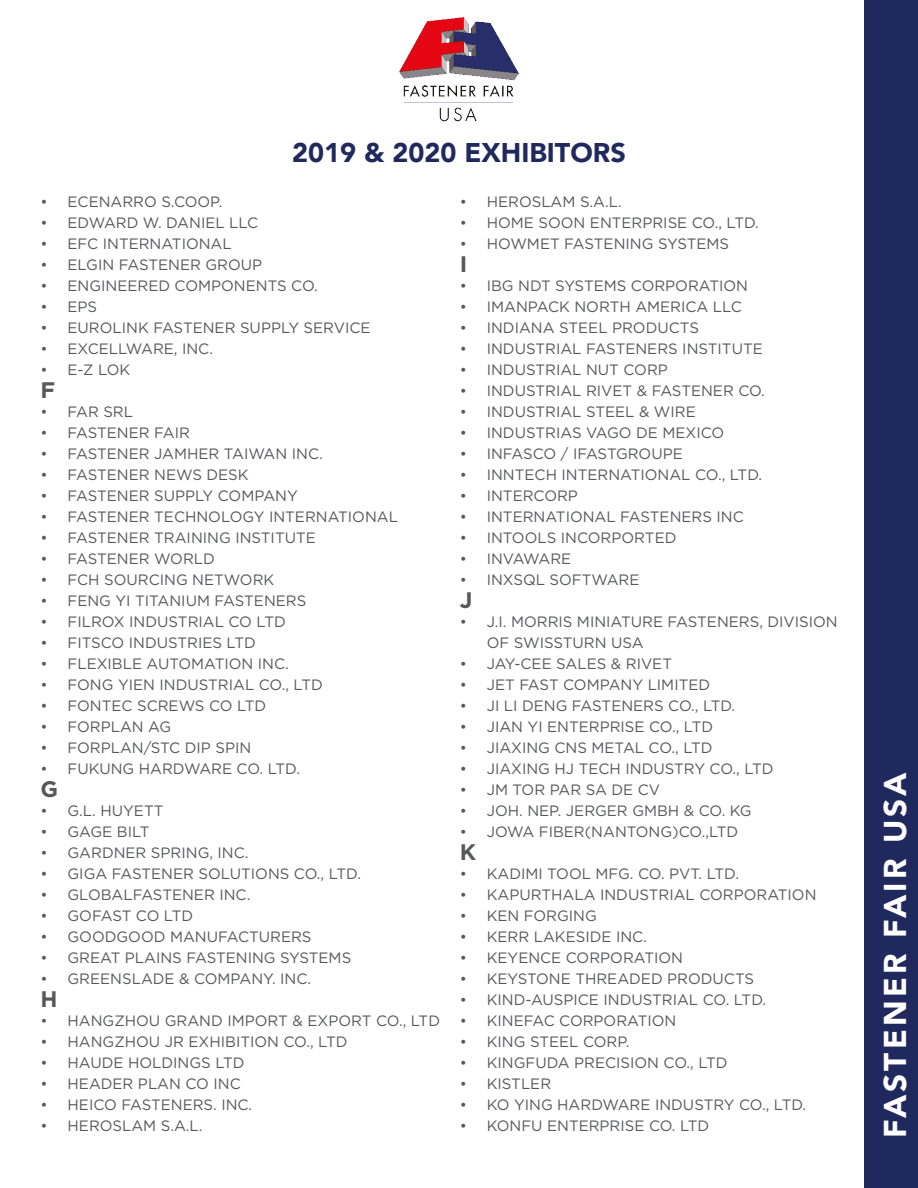
<style>
.page{position:relative;width:918px;height:1188px;background:#fff}
.page>*{position:absolute;margin:0;border:0;box-sizing:border-box;transform-origin:0 0}
.t1{font:900 31.5px "Avenir";letter-spacing:.1em;color:#fff}
.t2{font:900 27px "Avenir";color:#20295d}
.IPX_Bullet{font:700 22.5px "Gotham";color:#57585a}
.t3{font:15px/21px "Gotham";color:#57585a}
</style>
<div class="page">
<div style="left:864px;top:0;width:54px;height:1188px;background:#20295d"></div>
<img style="left:399px;top:17px;width:120px;height:104px">
<h2 class="t2" style="left:292px;top:130px;width:335px">2019 &amp; 2020 EXHIBITORS</h2>
<p class="t3" style="left:41px;top:191px;width:183px">• ECENARRO S.COOP.</p>
<p class="t3" style="left:41px;top:212px;width:219px">• EDWARD W. DANIEL LLC</p>
<p class="t3" style="left:41px;top:233px;width:193px">• EFC INTERNATIONAL</p>
<p class="t3" style="left:41px;top:254px;width:223px">• ELGIN FASTENER GROUP</p>
<p class="t3" style="left:41px;top:275px;width:279px">• ENGINEERED COMPONENTS CO.</p>
<p class="t3" style="left:41px;top:296px;width:58px">• EPS</p>
<p class="t3" style="left:41px;top:317px;width:332px">• EUROLINK FASTENER SUPPLY SERVICE</p>
<p class="t3" style="left:41px;top:338px;width:174px">• EXCELLWARE, INC.</p>
<p class="t3" style="left:41px;top:359px;width:91px">• E-Z LOK</p>
<p class="IPX_Bullet" style="left:41px;top:375px;width:16px">F</p>
<p class="t3" style="left:41px;top:401px;width:94px">• FAR SRL</p>
<p class="t3" style="left:41px;top:422px;width:151px">• FASTENER FAIR</p>
<p class="t3" style="left:41px;top:443px;width:284px">• FASTENER JAMHER TAIWAN INC.</p>
<p class="t3" style="left:41px;top:464px;width:210px">• FASTENER NEWS DESK</p>
<p class="t3" style="left:41px;top:485px;width:259px">• FASTENER SUPPLY COMPANY</p>
<p class="t3" style="left:41px;top:506px;width:359px">• FASTENER TECHNOLOGY INTERNATIONAL</p>
<p class="t3" style="left:41px;top:527px;width:277px">• FASTENER TRAINING INSTITUTE</p>
<p class="t3" style="left:41px;top:548px;width:176px">• FASTENER WORLD</p>
<p class="t3" style="left:41px;top:569px;width:235px">• FCH SOURCING NETWORK</p>
<p class="t3" style="left:41px;top:590px;width:267px">• FENG YI TITANIUM FASTENERS</p>
<p class="t3" style="left:41px;top:611px;width:247px">• FILROX INDUSTRIAL CO LTD</p>
<p class="t3" style="left:41px;top:632px;width:217px">• FITSCO INDUSTRIES LTD</p>
<p class="t3" style="left:41px;top:653px;width:250px">• FLEXIBLE AUTOMATION INC.</p>
<p class="t3" style="left:41px;top:674px;width:284px">• FONG YIEN INDUSTRIAL CO., LTD</p>
<p class="t3" style="left:41px;top:695px;width:227px">• FONTEC SCREWS CO LTD</p>
<p class="t3" style="left:41px;top:716px;width:132px">• FORPLAN AG</p>
<p class="t3" style="left:41px;top:737px;width:212px">• FORPLAN/STC DIP SPIN</p>
<p class="t3" style="left:41px;top:758px;width:261px">• FUKUNG HARDWARE CO. LTD.</p>
<p class="IPX_Bullet" style="left:41px;top:774px;width:19px">G</p>
<p class="t3" style="left:41px;top:800px;width:124px">• G.L. HUYETT</p>
<p class="t3" style="left:41px;top:821px;width:111px">• GAGE BILT</p>
<p class="t3" style="left:41px;top:842px;width:210px">• GARDNER SPRING, INC.</p>
<p class="t3" style="left:41px;top:863px;width:322px">• GIGA FASTENER SOLUTIONS CO., LTD.</p>
<p class="t3" style="left:41px;top:884px;width:211px">• GLOBALFASTENER INC.</p>
<p class="t3" style="left:41px;top:905px;width:154px">• GOFAST CO LTD</p>
<p class="t3" style="left:41px;top:926px;width:272px">• GOODGOOD MANUFACTURERS</p>
<p class="t3" style="left:41px;top:947px;width:312px">• GREAT PLAINS FASTENING SYSTEMS</p>
<p class="t3" style="left:41px;top:968px;width:272px">• GREENSLADE &amp; COMPANY. INC.</p>
<p class="IPX_Bullet" style="left:41px;top:984px;width:19px">H</p>
<p class="t3" style="left:41px;top:1010px;width:401px">• HANGZHOU GRAND IMPORT &amp; EXPORT CO., LTD</p>
<p class="t3" style="left:41px;top:1031px;width:309px">• HANGZHOU JR EXHIBITION CO., LTD</p>
<p class="t3" style="left:41px;top:1052px;width:206px">• HAUDE HOLDINGS LTD</p>
<p class="t3" style="left:41px;top:1073px;width:202px">• HEADER PLAN CO INC</p>
<p class="t3" style="left:41px;top:1094px;width:213px">• HEICO FASTENERS. INC.</p>
<p class="t3" style="left:41px;top:1115px;width:163px">• HEROSLAM S.A.L.</p>
<p class="t3" style="left:460px;top:191px;width:163px">• HEROSLAM S.A.L.</p>
<p class="t3" style="left:460px;top:212px;width:301px">• HOME SOON ENTERPRISE CO., LTD.</p>
<p class="t3" style="left:460px;top:233px;width:271px">• HOWMET FASTENING SYSTEMS</p>
<p class="IPX_Bullet" style="left:460px;top:249px;width:9px">I</p>
<p class="t3" style="left:460px;top:275px;width:290px">• IBG NDT SYSTEMS CORPORATION</p>
<p class="t3" style="left:460px;top:296px;width:284px">• IMANPACK NORTH AMERICA LLC</p>
<p class="t3" style="left:460px;top:317px;width:241px">• INDIANA STEEL PRODUCTS</p>
<p class="t3" style="left:460px;top:338px;width:305px">• INDUSTRIAL FASTENERS INSTITUTE</p>
<p class="t3" style="left:460px;top:359px;width:210px">• INDUSTRIAL NUT CORP</p>
<p class="t3" style="left:460px;top:380px;width:307px">• INDUSTRIAL RIVET &amp; FASTENER CO.</p>
<p class="t3" style="left:460px;top:401px;width:238px">• INDUSTRIAL STEEL &amp; WIRE</p>
<p class="t3" style="left:460px;top:422px;width:266px">• INDUSTRIAS VAGO DE MEXICO</p>
<p class="t3" style="left:460px;top:443px;width:225px">• INFASCO / IFASTGROUPE</p>
<p class="t3" style="left:460px;top:464px;width:304px">• INNTECH INTERNATIONAL CO., LTD.</p>
<p class="t3" style="left:460px;top:485px;width:120px">• INTERCORP</p>
<p class="t3" style="left:460px;top:506px;width:286px">• INTERNATIONAL FASTENERS INC</p>
<p class="t3" style="left:460px;top:527px;width:218px">• INTOOLS INCORPORTED</p>
<p class="t3" style="left:460px;top:548px;width:113px">• INVAWARE</p>
<p class="t3" style="left:460px;top:569px;width:181px">• INXSQL SOFTWARE</p>
<p class="IPX_Bullet" style="left:460px;top:585px;width:14px">J</p>
<p class="t3" style="left:487px;top:611px;width:353px;text-indent:-27px">• J.I. MORRIS MINIATURE FASTENERS, DIVISION<br>OF SWISSTURN USA</p>
<p class="t3" style="left:460px;top:653px;width:214px">• JAY-CEE SALES &amp; RIVET</p>
<p class="t3" style="left:460px;top:674px;width:252px">• JET FAST COMPANY LIMITED</p>
<p class="t3" style="left:460px;top:695px;width:277px">• JI LI DENG FASTENERS CO., LTD.</p>
<p class="t3" style="left:460px;top:716px;width:255px">• JIAN YI ENTERPRISE CO., LTD</p>
<p class="t3" style="left:460px;top:737px;width:254px">• JIAXING CNS METAL CO., LTD</p>
<p class="t3" style="left:460px;top:758px;width:315px">• JIAXING HJ TECH INDUSTRY CO., LTD</p>
<p class="t3" style="left:460px;top:779px;width:202px">• JM TOR PAR SA DE CV</p>
<p class="t3" style="left:460px;top:800px;width:293px">• JOH. NEP. JERGER GMBH &amp; CO. KG</p>
<p class="t3" style="left:460px;top:821px;width:280px">• JOWA FIBER(NANTONG)CO.,LTD</p>
<p class="IPX_Bullet" style="left:460px;top:837px;width:18px">K</p>
<p class="t3" style="left:460px;top:863px;width:281px">• KADIMI TOOL MFG. CO. PVT. LTD.</p>
<p class="t3" style="left:460px;top:884px;width:358px">• KAPURTHALA INDUSTRIAL CORPORATION</p>
<p class="t3" style="left:460px;top:905px;width:139px">• KEN FORGING</p>
<p class="t3" style="left:460px;top:926px;width:189px">• KERR LAKESIDE INC.</p>
<p class="t3" style="left:460px;top:947px;width:225px">• KEYENCE CORPORATION</p>
<p class="t3" style="left:460px;top:968px;width:296px">• KEYSTONE THREADED PRODUCTS</p>
<p class="t3" style="left:460px;top:989px;width:308px">• KIND-AUSPICE INDUSTRIAL CO. LTD.</p>
<p class="t3" style="left:460px;top:1010px;width:218px">• KINEFAC CORPORATION</p>
<p class="t3" style="left:460px;top:1031px;width:171px">• KING STEEL CORP.</p>
<p class="t3" style="left:460px;top:1052px;width:269px">• KINGFUDA PRECISION CO., LTD</p>
<p class="t3" style="left:460px;top:1073px;width:93px">• KISTLER</p>
<p class="t3" style="left:460px;top:1094px;width:348px">• KO YING HARDWARE INDUSTRY CO., LTD.</p>
<p class="t3" style="left:460px;top:1115px;width:251px">• KONFU ENTERPRISE CO. LTD</p>
<h1 class="t1" style="left:868px;top:1138px;width:368px;rotate:-90deg">FASTENER FAIR USA</h1>
</div>
